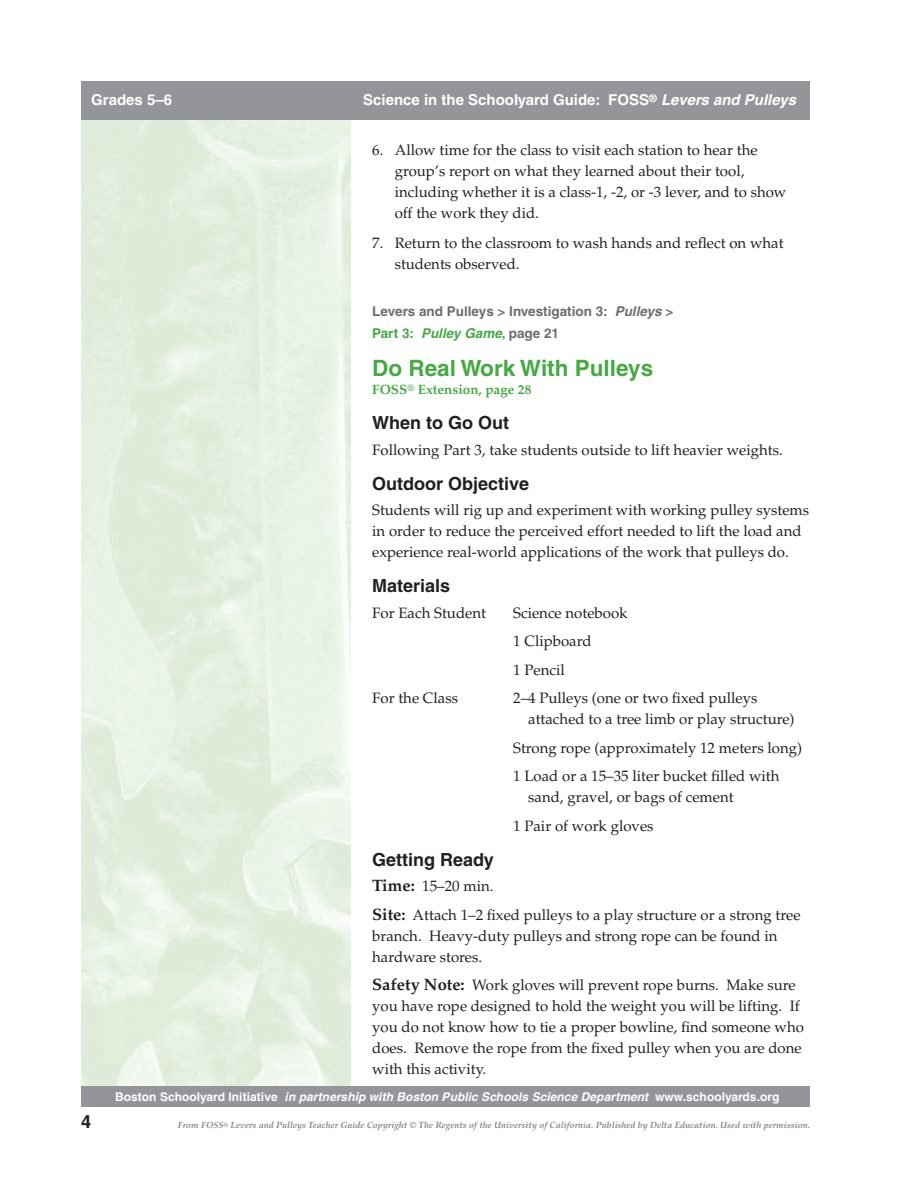
<style>
.page{position:relative;width:918px;height:1188px;background:#fff}
.page>*{position:absolute;margin:0;border:0;box-sizing:border-box;transform-origin:0 0}
.t1{font:700 22.5px "Helvetica";color:#44aa42}
.t2{font:700 18px "Helvetica";color:#231f20}
.t3{font:15px/21px "Palatino";color:#231f20}
.t4{font:700 15px "Helvetica";color:#fff}
.t5{font:700 13.5px/22.5px "Helvetica";color:#6c6d70}
.t6{font:700 13.5px "Palatino";color:#44aa42}
.t7{font:italic 700 12px "Helvetica";letter-spacing:.005em;color:#fff}
.t8{font:italic 700 9px "Palatino";color:#808285}
.s1{font-style:italic}
.s2{color:#44aa42}
.s3{font-style:italic;color:#44aa42}
.s4{font-weight:700;font-size:16.5px}
.s5{font-style:normal}
</style>
<div class="page">
<div style="left:81px;top:81px;width:729px;height:39px;background:#939598"></div>
<div style="left:81px;top:1087px;width:729px;height:20px;background:#939598"></div>
<p class="t4" style="left:91px;top:94px;width:82px">Grades 5–6</p>
<p class="t4" style="left:363px;top:94px;width:435px">Science in the Schoolyard Guide: FOSS<sup>®</sup> <span class="s1">Levers and Pulleys</span></p>
<p class="t3" style="left:395px;top:142px;width:393px;text-indent:-22px">6. Allow time for the class to visit each station to hear the group’s report on what they learned about their tool, including whether it is a class-1, -2, or -3 lever, and to show off the work they did.</p>
<p class="t3" style="left:395px;top:235px;width:391px;text-indent:-22px">7. Return to the classroom to wash hands and reflect on what students observed.</p>
<p class="t5" style="left:372px;top:301px;width:303px">Levers and Pulleys &gt; Investigation 3: <span class="s1">Pulleys</span> &gt;<br><span class="s2">Part 3:</span> <span class="s3">Pulley Game</span><span class="s2">,</span> page 21</p>
<h1 class="t1" style="left:372px;top:360px;width:283px">Do Real Work With Pulleys</h1>
<p class="t6" style="left:372px;top:384px;width:161px">FOSS<sup>®</sup> Extension, page 28</p>
<p class="t2" style="left:372px;top:416px;width:138px">When to Go Out</p>
<p class="t3" style="left:372px;top:441px;width:412px">Following Part 3, take students outside to lift heavier weights.</p>
<p class="t2" style="left:372px;top:477px;width:159px">Outdoor Objective</p>
<p class="t3" style="left:372px;top:501px;width:438px">Students will rig up and experiment with working pulley systems in order to reduce the perceived effort needed to lift the load and experience real-world applications of the work that pulleys do.</p>
<p class="t2" style="left:372px;top:579px;width:80px">Materials</p>
<p class="t3" style="left:372px;top:604px;width:115px">For Each Student</p>
<p class="t3" style="left:513px;top:600px;width:116px;line-height:28.5px">Science notebook<br>1 Clipboard<br>1 Pencil</p>
<p class="t3" style="left:372px;top:689px;width:87px">For the Class</p>
<p class="t3" style="left:528px;top:689px;width:268px;text-indent:-15px">2–4 Pulleys (one or two fixed pulleys attached to a tree limb or play structure)</p>
<p class="t3" style="left:513px;top:735px;width:290px;line-height:28.5px">Strong rope (approximately 12 meters long)<br>1 Load or a 15–35 liter bucket filled with</p>
<p class="t3" style="left:513px;top:785px;width:222px;line-height:28.5px;text-indent:15px">sand, gravel, or bags of cement<br>1 Pair of work gloves</p>
<p class="t2" style="left:372px;top:853px;width:123px">Getting Ready</p>
<p class="t3" style="left:372px;top:874px;width:430px;line-height:28.5px"><span class="s4">Time:</span> 15–20 min.<br><span class="s4">Site:</span> Attach 1–2 fixed pulleys to a play structure or a strong tree</p>
<p class="t3" style="left:372px;top:927px;width:407px">branch. Heavy-duty pulleys and strong rope can be found in hardware stores.</p>
<p class="t3" style="left:372px;top:977px;width:433px"><span class="s4">Safety Note:</span> Work gloves will prevent rope burns. Make sure you have rope designed to hold the weight you will be lifting. If you do not know how to tie a proper bowline, find someone who does. Remove the rope from the fixed pulley when you are done with this activity.</p>
<p class="t7" style="left:115px;top:1092px;width:666px"><span class="s5">Boston Schoolyard Initiative</span> in partnership with Boston Public Schools Science Department <span class="s5">www.schoolyards.org</span></p>
<p class="t2" style="left:81px;top:1115px;width:12px">4</p>
<p class="t8" style="left:178px;top:1122px;width:634px">From FOSS<sup>®</sup> Levers and Pulleys Teacher Guide Copyright © The Regents of the University of California. Published by Delta Education. Used with permission.</p>
</div>
